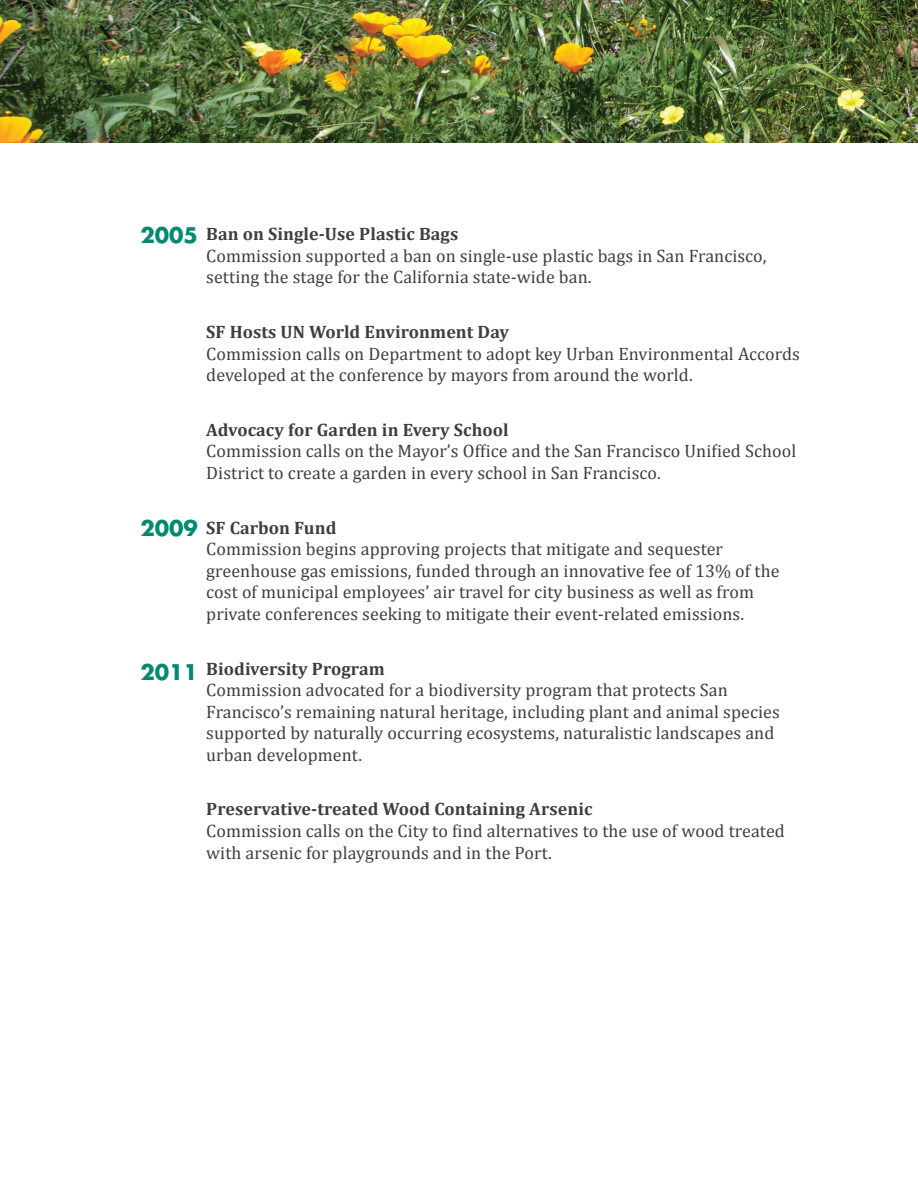
<style>
.page{position:relative;width:918px;height:1188px;background:#fff}
.page>*{position:absolute;margin:0;border:0;box-sizing:border-box;transform-origin:0 0}
.t1{font:700 21px "Futura Std";color:#008971}
.t2{font:18px/21.6px "Cambria";letter-spacing:.005em;color:#3e3e3f}
.t3{font:700 18px "Cambria";letter-spacing:.005em;color:#3e3e3f}
</style>
<div class="page">
<img style="left:0;top:0;width:918px;height:142px">
<p class="t1" style="left:140px;top:222px;width:59px">2005</p>
<p class="t1" style="left:140px;top:514px;width:59px">2009</p>
<p class="t1" style="left:140px;top:658px;width:59px">2011</p>
<p class="t3" style="left:206px;top:221px;width:254px">Ban on Single-Use Plastic Bags</p>
<p class="t2" style="left:206px;top:245px;width:562px">Commission supported a ban on single-use plastic bags in San Francisco, setting the stage for the California state-wide ban.</p>
<p class="t3" style="left:206px;top:319px;width:304px">SF Hosts UN World Environment Day</p>
<p class="t2" style="left:206px;top:343px;width:595px">Commission calls on Department to adopt key Urban Environmental Accords developed at the conference by mayors from around the world.</p>
<p class="t3" style="left:206px;top:417px;width:304px">Advocacy for Garden in Every School</p>
<p class="t2" style="left:206px;top:440px;width:592px">Commission calls on the Mayor’s Office and the San Francisco Unified School<br>District to create a garden in every school in San Francisco.</p>
<p class="t3" style="left:206px;top:515px;width:132px">SF Carbon Fund</p>
<p class="t2" style="left:206px;top:538px;width:575px">Commission begins approving projects that mitigate and sequester greenhouse gas emissions, funded through an innovative fee of 13% of the cost of municipal employees’ air travel for city business as well as from private conferences seeking to mitigate their event-related emissions.</p>
<p class="t3" style="left:206px;top:656px;width:180px">Biodiversity Program</p>
<p class="t2" style="left:206px;top:679px;width:575px">Commission advocated for a biodiversity program that protects San Francisco’s remaining natural heritage, including plant and animal species supported by naturally occurring ecosystems, naturalistic landscapes and urban development.</p>
<p class="t3" style="left:206px;top:797px;width:388px">Preservative-treated Wood Containing Arsenic</p>
<p class="t2" style="left:206px;top:820px;width:580px">Commission calls on the City to find alternatives to the use of wood treated with arsenic for playgrounds and in the Port.</p>
</div>
